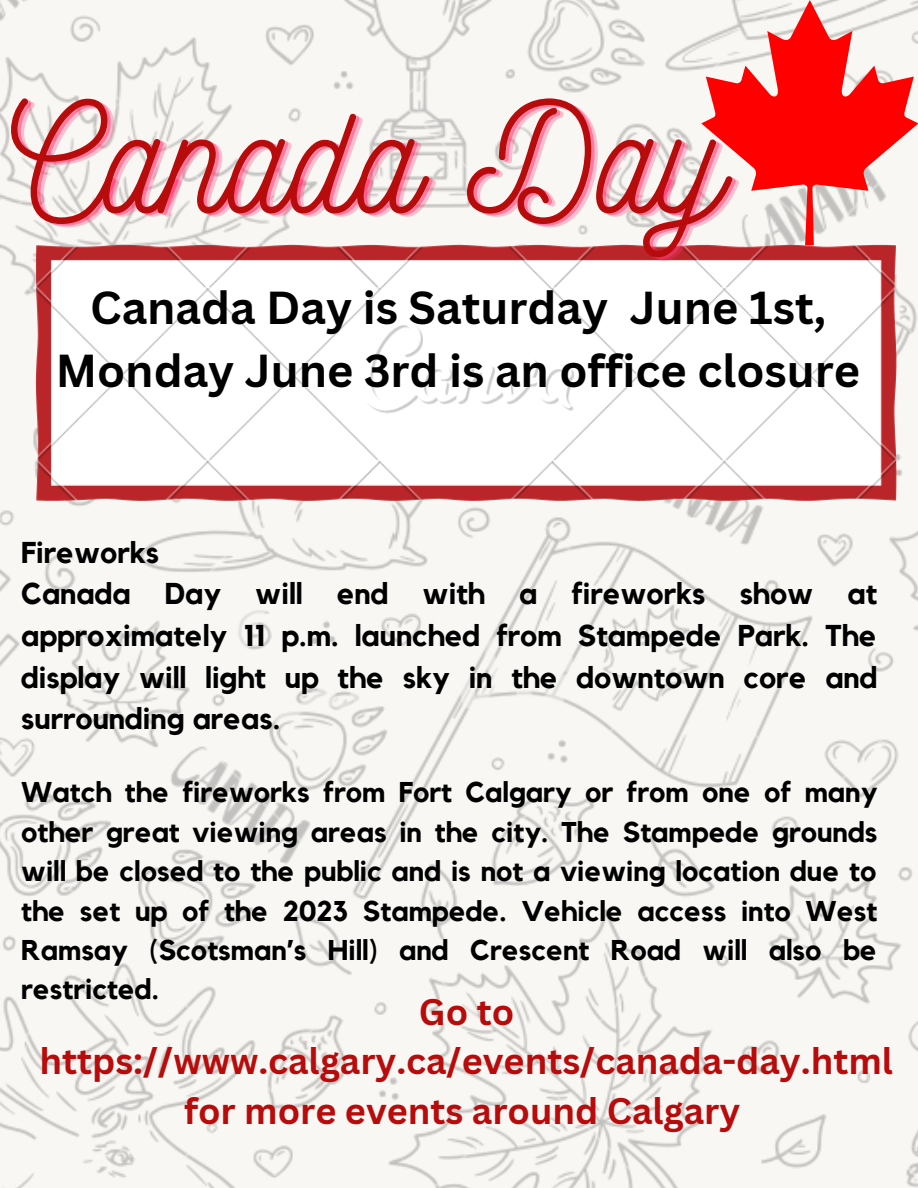
<style>
.page{position:relative;width:918px;height:1188px;background:#fff}
.page>*{position:absolute;margin:0;border:0;box-sizing:border-box;transform-origin:0 0}
.t1{font:155.55px "Nickainley";color:#b80b0b}
.t2{font:700 45px/63px "Canva Sans";color:#000;text-align:center}
.t3{font:700 36px/49.5px "Canva Sans";color:#b80b0b;text-align:center}
.t4{font:700 30px/41.7px "Kollektif";color:#000;text-align:justify}
.t5{font:700 28.5px/39.3px "Kollektif";color:#000;text-align:justify}
</style>
<div class="page">
<img style="left:0;top:0;width:918px;height:1188px">
<svg style="left:701px;top:0;width:217px;height:245px"></svg>
<img style="left:36px;top:245px;width:860px;height:256px">
<p class="t1" style="left:11px;top:58px;width:714px">Canada Day</p>
<p class="t2" style="left:56px;top:275px;width:806px">Canada Day is Saturday June 1st,<br>Monday June 3rd is an office closure</p>
<p class="t4" style="left:21px;top:533px;width:139px">Fireworks</p>
<p class="t4" style="left:21px;top:574px;width:858px">Canada Day will end with a fireworks show at approximately 11 p.m. launched from Stampede Park. The display will light up the sky in the downtown core and surrounding areas.</p>
<p class="t5" style="left:21px;top:774px;width:858px">Watch the fireworks from Fort Calgary or from one of many other great viewing areas in the city. The Stampede grounds will be closed to the public and is not a viewing location due to the set up of the 2023 Stampede. Vehicle access into West Ramsay (Scotsman’s Hill) and Crescent Road will also be restricted.</p>
<p class="t3" style="left:419px;top:986px;width:97px">Go to</p>
<p class="t3" style="left:39px;top:1036px;width:855px">https://www.calgary.ca/events/canada-day.html for more events around Calgary</p>
</div>
